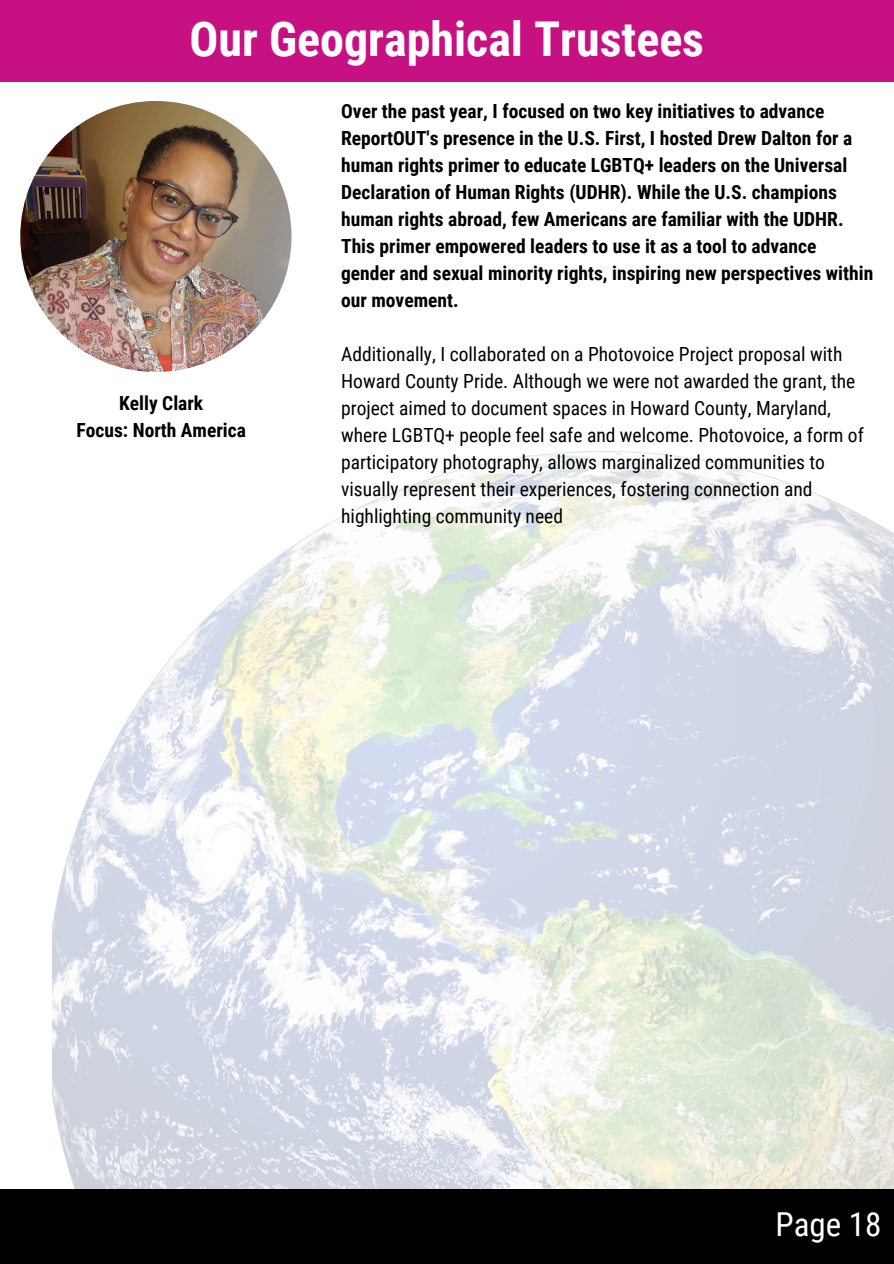
<style>
.page{position:relative;width:894px;height:1264px;background:#fff}
.page>*{position:absolute;margin:0;border:0;box-sizing:border-box;transform-origin:0 0}
.t1{font:700 48px "Roboto Condensed";color:#fff}
.t2{font:33px "Roboto Condensed";color:#fff}
.t3{font:700 19.5px/27px "Roboto Condensed";color:#000}
.t4{font:19.5px/27px "Roboto Condensed";color:#000}
</style>
<div class="page">
<img style="left:52px;top:451px;width:841px;height:737px">
<div style="left:0;top:1188px;width:893px;height:75px;background:#000"></div>
<div style="left:0;top:0;width:893px;height:81px;background:#c71082"></div>
<img style="left:20px;top:101px;width:271px;height:271px;border-radius:50%">
<p class="t1" style="left:189px;top:11px;width:516px">Our Geographical Trustees</p>
<p class="t3" style="left:76px;top:389px;width:171px;text-align:center">Kelly Clark<br>Focus: North America</p>
<p class="t3" style="left:341px;top:98px;width:533px">Over the past year, I focused on two key initiatives to advance ReportOUT's presence in the U.S. First, I hosted Drew Dalton for a human rights primer to educate LGBTQ+ leaders on the Universal Declaration of Human Rights (UDHR). While the U.S. champions human rights abroad, few Americans are familiar with the UDHR.<br>This primer empowered leaders to use it as a tool to advance gender and sexual minority rights, inspiring new perspectives within our movement.</p>
<h3 class="t4" style="left:341px;top:341px;width:524px">Additionally, I collaborated on a Photovoice Project proposal with Howard County Pride. Although we were not awarded the grant, the project aimed to document spaces in Howard County, Maryland, where LGBTQ+ people feel safe and welcome. Photovoice, a form of participatory photography, allows marginalized communities to visually represent their experiences, fostering connection and highlighting community need</h3>
<h3 class="t2" style="left:775px;top:1205px;width:107px">Page 18</h3>
</div>
